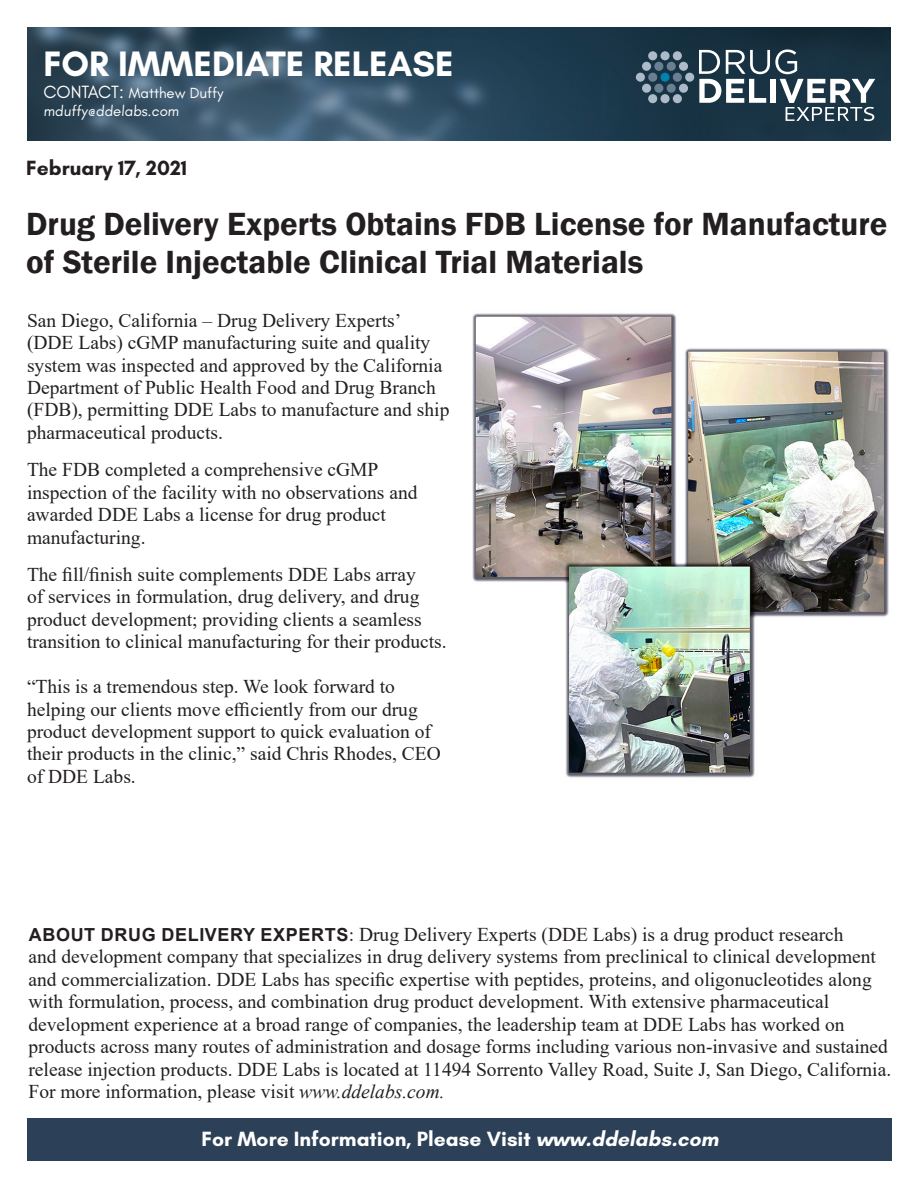
<style>
.page{position:relative;width:918px;height:1188px;background:#fff}
.page>*{position:absolute;margin:0;border:0;box-sizing:border-box;transform-origin:0 0}
.t1{font:700 36px "Glacial Indifference";color:#fff}
.t2{font:600 33px/38px "Franklin Gothic";color:#231f20}
.t3{font:700 21px "Glacial Indifference";color:#fff}
.t4{font:700 21px "Glacial Indifference";color:#231f20}
.t5{font:19.5px/22.4px "Times New Roman";color:#231f20}
.t6{font:15px/18px "Glacial Indifference";color:#fff}
.s1{font-size:18px}
.s2{font-family:"Arial";font-weight:700;font-size:18px}
.s3{font-style:italic}
</style>
<div class="page">
<div style="left:27px;top:1119px;width:865px;height:42px;background:#2c4057"></div>
<img style="left:27px;top:27px;width:864px;height:114px">
<div style="left:660px;top:73px;width:10px;height:9px;background:#0081b0;border-radius:50%"></div>
<div style="left:648px;top:73px;width:9px;height:9px;background:#697f93;border-radius:50%"></div>
<div style="left:673px;top:73px;width:9px;height:9px;background:#697f93;border-radius:50%"></div>
<div style="left:685px;top:73px;width:9px;height:9px;background:#acbac9;border-radius:50%"></div>
<div style="left:654px;top:84px;width:9px;height:9px;background:#697f93;border-radius:50%"></div>
<div style="left:642px;top:84px;width:9px;height:9px;background:#acbac9;border-radius:50%"></div>
<div style="left:667px;top:84px;width:9px;height:9px;background:#697f93;border-radius:50%"></div>
<div style="left:679px;top:84px;width:9px;height:9px;background:#acbac9;border-radius:50%"></div>
<div style="left:648px;top:94px;width:9px;height:9px;background:#acbac9;border-radius:50%"></div>
<div style="left:660px;top:94px;width:10px;height:9px;background:#acbac9;border-radius:50%"></div>
<div style="left:673px;top:94px;width:9px;height:9px;background:#acbac9;border-radius:50%"></div>
<div style="left:654px;top:62px;width:9px;height:9px;background:#697f93;border-radius:50%"></div>
<div style="left:642px;top:62px;width:9px;height:9px;background:#acbac9;border-radius:50%"></div>
<div style="left:667px;top:62px;width:9px;height:9px;background:#697f93;border-radius:50%"></div>
<div style="left:679px;top:62px;width:9px;height:9px;background:#acbac9;border-radius:50%"></div>
<div style="left:648px;top:51px;width:9px;height:9px;background:#acbac9;border-radius:50%"></div>
<div style="left:660px;top:51px;width:10px;height:9px;background:#acbac9;border-radius:50%"></div>
<div style="left:673px;top:51px;width:9px;height:9px;background:#acbac9;border-radius:50%"></div>
<div style="left:636px;top:73px;width:9px;height:9px;background:#acbac9;border-radius:50%"></div>
<svg style="left:699px;top:50px;width:176px;height:71px"></svg>
<img style="left:472px;top:313px;width:417px;height:465px">
<p class="t1" style="left:43px;top:42px;width:412px">FOR IMMEDIATE RELEASE</p>
<p class="t6" style="left:43px;top:84px;width:182px"><span class="s1">CONTACT:</span> Matthew Duffy mduffy@ddelabs.com</p>
<p class="t4" style="left:26px;top:155px;width:162px">February 17, 2021</p>
<p class="t2" style="left:26px;top:205px;width:863px">Drug Delivery Experts Obtains FDB License for Manufacture of Sterile Injectable Clinical Trial Materials</p>
<p class="t5" style="left:27px;top:308px;width:424px">San Diego, California – Drug Delivery Experts’ (DDE Labs) cGMP manufacturing suite and quality system was inspected and approved by the California Department of Public Health Food and Drug Branch (FDB), permitting DDE Labs to manufacture and ship pharmaceutical products.</p>
<p class="t5" style="left:27px;top:458px;width:392px">The FDB completed a comprehensive cGMP inspection of the facility with no observations and awarded DDE Labs a license for drug product manufacturing.</p>
<p class="t5" style="left:27px;top:563px;width:421px">The fill/finish suite complements DDE Labs array<br>of services in formulation, drug delivery, and drug product development; providing clients a seamless transition to clinical manufacturing for their products.</p>
<p class="t5" style="left:27px;top:675px;width:415px">“This is a tremendous step. We look forward to helping our clients move efficiently from our drug product development support to quick evaluation of their products in the clinic,” said Chris Rhodes, CEO of DDE Labs.</p>
<p class="t5" style="left:28px;top:923px;width:864px"><span class="s2">ABOUT DRUG DELIVERY EXPERTS</span>: Drug Delivery Experts (DDE Labs) is a drug product research<br>and development company that specializes in drug delivery systems from preclinical to clinical development and commercialization. DDE Labs has specific expertise with peptides, proteins, and oligonucleotides along with formulation, process, and combination drug product development. With extensive pharmaceutical development experience at a broad range of companies, the leadership team at DDE Labs has worked on products across many routes of administration and dosage forms including various non-invasive and sustained release injection products. DDE Labs is located at 11494 Sorrento Valley Road, Suite J, San Diego, California.<br>For more information, please visit <span class="s3">www.ddelabs.com.</span></p>
<p class="t3" style="left:202px;top:1126px;width:523px">For More Information, Please Visit <span class="s3">www.ddelabs.com</span></p>
</div>
